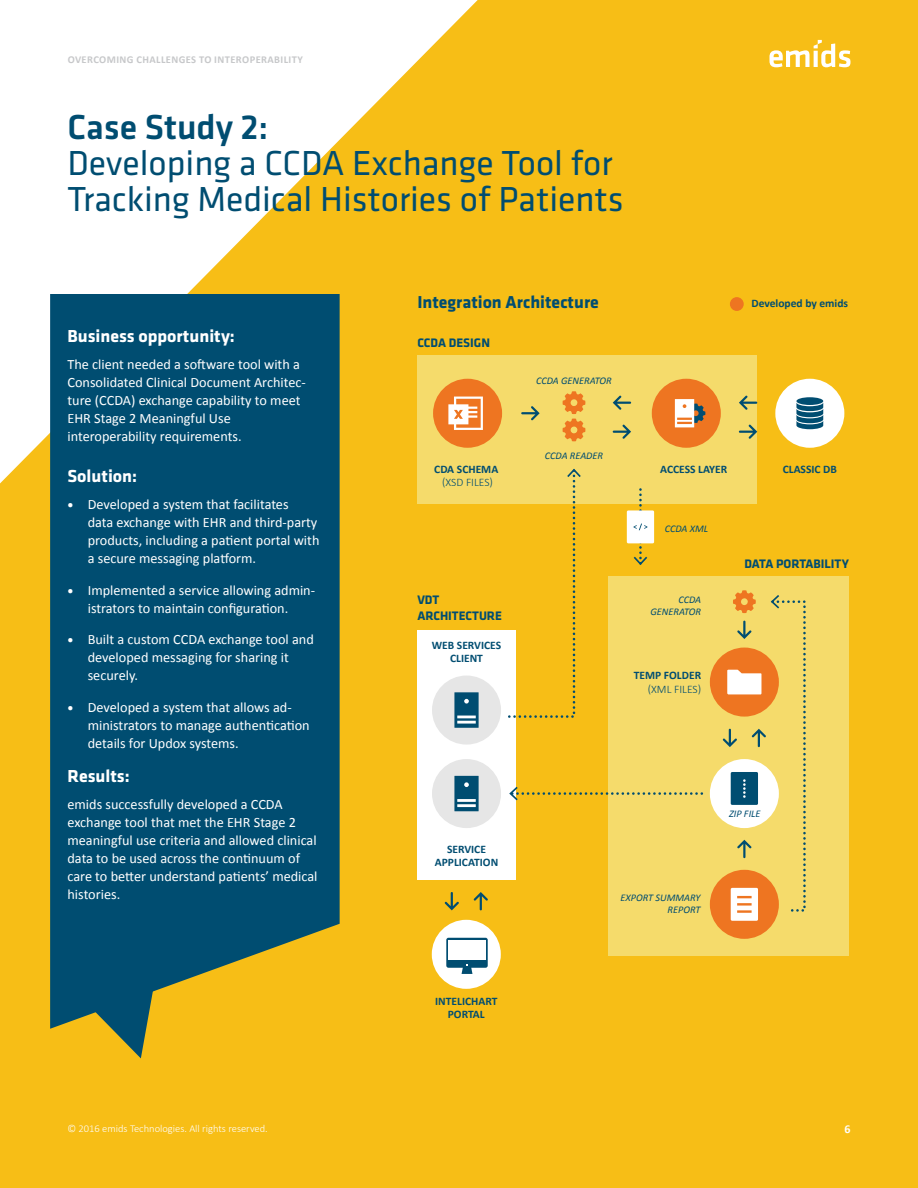
<style>
.page{position:relative;width:918px;height:1188px;background:#f7be16}
.page>*{position:absolute;margin:0;border:0;box-sizing:border-box;transform-origin:0 0}
.t1{font:36px/36px "Klavika Basic";color:#004d71}
.t2{font:700 18px "Klavika Basic";color:#fff}
.t3{font:700 17.85px "Klavika Basic";color:#004d71}
.Body{font:14.25px/18px "Calibri";color:#fff}
.t4{font:700 12.75px/15.3px "Klavika Basic";color:#004d71}
.t5{font:700 12px "Calibri";color:#fff}
.t6{font:700 11.55px/12.8px "Calibri";color:#004d71;text-align:center}
.t7{font:300 11.55px/13.8px "Calibri";color:#004d71;text-align:center}
.t8{font:300 10.5px "Calibri";color:#fff}
.Running_Header{font:700 10.5px "Calibri";letter-spacing:.04em;color:#c7c8ca}
.t9{font:italic 10.2px/12.3px "Calibri";color:#004d71;text-align:right}
.s1{font-weight:500}
.s2{font-weight:700;font-size:12px}
.s3{font-weight:700}
.s4{font-weight:300}
</style>
<div class="page">
<svg style="left:0;top:0;width:478px;height:483px;fill:#fff"></svg>
<svg style="left:50px;top:294px;width:290px;height:735px;background:#10546b"></svg>
<svg style="left:94px;top:988px;width:59px;height:70px"></svg>
<svg style="left:769px;top:40px;width:81px;height:27px"></svg>
<div style="left:417px;top:356px;width:340px;height:148px;background:#f5db6b"></div>
<div style="left:652px;top:379px;width:69px;height:69px;background:#ee7521;border-radius:50%"></div>
<div style="left:675px;top:399px;width:19px;height:28px;background:#fff"></div>
<svg style="left:677px;top:404px;width:28px;height:20px"></svg>
<div style="left:775px;top:379px;width:69px;height:69px;background:#fff;border-radius:50%"></div>
<div style="left:417px;top:630px;width:99px;height:249px;background:#fff"></div>
<div style="left:608px;top:576px;width:241px;height:380px;background:#f5db6b"></div>
<div style="left:433px;top:379px;width:69px;height:69px;background:#ee7521;border-radius:50%"></div>
<svg style="left:448px;top:397px;width:35px;height:33px"></svg>
<svg style="left:521px;top:406px;width:19px;height:14px"></svg>
<svg style="left:613px;top:425px;width:18px;height:14px"></svg>
<svg style="left:613px;top:396px;width:18px;height:14px"></svg>
<svg style="left:445px;top:892px;width:14px;height:18px"></svg>
<svg style="left:474px;top:892px;width:14px;height:18px"></svg>
<svg style="left:739px;top:425px;width:18px;height:14px"></svg>
<svg style="left:739px;top:396px;width:18px;height:14px"></svg>
<div style="left:796px;top:397px;width:27px;height:8px;background:#004d71;border-radius:50%"></div>
<svg style="left:796px;top:402px;width:28px;height:27px"></svg>
<svg style="left:508px;top:468px;width:73px;height:250px"></svg>
<svg style="left:509px;top:787px;width:193px;height:13px"></svg>
<div style="left:432px;top:920px;width:69px;height:69px;background:#fff;border-radius:50%"></div>
<svg style="left:446px;top:938px;width:42px;height:36px"></svg>
<div style="left:448px;top:940px;width:38px;height:20px;background:#fff"></div>
<div style="left:432px;top:676px;width:69px;height:69px;background:#e6e6e6;border-radius:50%"></div>
<div style="left:454px;top:692px;width:25px;height:36px;background:#004d71"></div>
<svg style="left:457px;top:716px;width:19px;height:2px"></svg>
<hr style="left:457px;top:721px;width:19px;height:3px;background:#fff">
<svg style="left:464px;top:699px;width:5px;height:5px"></svg>
<div style="left:432px;top:759px;width:69px;height:69px;background:#e6e6e6;border-radius:50%"></div>
<div style="left:454px;top:776px;width:25px;height:35px;background:#004d71"></div>
<hr style="left:457px;top:799px;width:19px;height:3px;background:#fff">
<hr style="left:457px;top:804px;width:19px;height:3px;background:#fff">
<svg style="left:464px;top:782px;width:5px;height:5px"></svg>
<div style="left:710px;top:648px;width:69px;height:69px;background:#ee7521;border-radius:50%"></div>
<div style="left:710px;top:870px;width:69px;height:69px;background:#ee7521;border-radius:50%"></div>
<div style="left:710px;top:759px;width:69px;height:69px;background:#fff;border-radius:50%"></div>
<svg style="left:723px;top:590px;width:83px;height:331px"></svg>
<div style="left:627px;top:510px;width:27px;height:33px;background:#fff;border-radius:2px"></div>
<svg style="left:634px;top:489px;width:13px;height:76px"></svg>
<svg style="left:563px;top:391px;width:22px;height:50px"></svg>
<div style="left:730px;top:297px;width:14px;height:14px;background:#ee7521;border-radius:50%"></div>
<p class="Running_Header" style="left:68px;top:52px;width:237px">OVERCOMING CHALLENGES TO INTEROPERABILITY</p>
<h1 class="t1" style="left:68px;top:108px;width:558px"><span class="s1">Case Study 2:<br></span>Developing a CCDA Exchange Tool for<br>Tracking Medical Histories of Patients</h1>
<p class="t3" style="left:417px;top:289px;width:183px">Integration Architecture</p>
<p class="t6" style="left:751px;top:297px;width:98px">Developed by emids</p>
<h2 class="t2" style="left:68px;top:323px;width:169px">Business opportunity:</h2>
<p class="Body" style="left:68px;top:355px;width:240px">The client needed a software tool with a Consolidated Clinical Document Architec&shy;ture (CCDA) exchange capability to meet EHR Stage 2 Meaningful Use interoperability requirements.</p>
<h2 class="t2" style="left:68px;top:463px;width:71px">Solution:</h2>
<p class="Body" style="left:88px;top:496px;width:233px;text-indent:-20px"><span class="s2">•</span> Developed a system that facilitates<br>data exchange with EHR and third-party products, including a patient portal with a secure messaging platform.</p>
<p class="Body" style="left:68px;top:581px;width:249px;text-align:center"><span class="s2">•</span> Implemented a service allowing admin&shy;istrators to maintain configuration.</p>
<p class="Body" style="left:88px;top:631px;width:228px;text-indent:-20px"><span class="s2">•</span> Built a custom CCDA exchange tool and developed messaging for sharing it securely.</p>
<p class="Body" style="left:88px;top:698px;width:223px;text-indent:-20px"><span class="s2">•</span> Developed a system that allows ad&shy;ministrators to manage authentication details for Updox systems.</p>
<h2 class="t2" style="left:68px;top:763px;width:64px">Results:</h2>
<p class="Body" style="left:68px;top:796px;width:252px">emids successfully developed a CCDA exchange tool that met the EHR Stage 2 meaningful use criteria and allowed clinical data to be used across the continuum of care to better understand patients’ medical histories.</p>
<p class="t4" style="left:417px;top:334px;width:74px">CCDA DESIGN</p>
<p class="t7" style="left:434px;top:461px;width:66px"><span class="s3">CDA SCHEMA </span>(XSD FILES)</p>
<p class="t4" style="left:417px;top:592px;width:86px">VDT<br>ARCHITECTURE</p>
<p class="t6" style="left:432px;top:639px;width:71px">WEB SERVICES<br>CLIENT</p>
<p class="t9" style="left:536px;top:374px;width:77px">CCDA GENERATOR</p>
<p class="t9" style="left:545px;top:449px;width:60px">CCDA READER</p>
<p class="t6" style="left:660px;top:462px;width:68px">ACCESS LAYER</p>
<p class="t6" style="left:783px;top:462px;width:56px">CLASSIC DB</p>
<p class="t9" style="left:665px;top:522px;width:45px">CCDA XML</p>
<p class="t9" style="left:651px;top:593px;width:52px">CCDA<br>GENERATOR</p>
<p class="t6" style="left:634px;top:668px;width:69px;line-height:13.8px;text-align:right">TEMP FOLDER <span class="s4">(XML FILES)</span></p>
<p class="t4" style="left:744px;top:555px;width:106px">DATA PORTABILITY</p>
<p class="t6" style="left:435px;top:843px;width:65px">SERVICE<br>APPLICATION</p>
<p class="t6" style="left:435px;top:995px;width:64px">INTELICHART<br>PORTAL</p>
<p class="t9" style="left:729px;top:807px;width:33px">ZIP FILE</p>
<p class="t9" style="left:621px;top:891px;width:81px;line-height:12.8px">EXPORT SUMMARY<br>REPORT</p>
<p class="t8" style="left:68px;top:1122px;width:202px">© 2016 emids Technologies. All rights reserved.</p>
<p class="t5" style="left:844px;top:1121px;width:8px">6</p>
</div>
